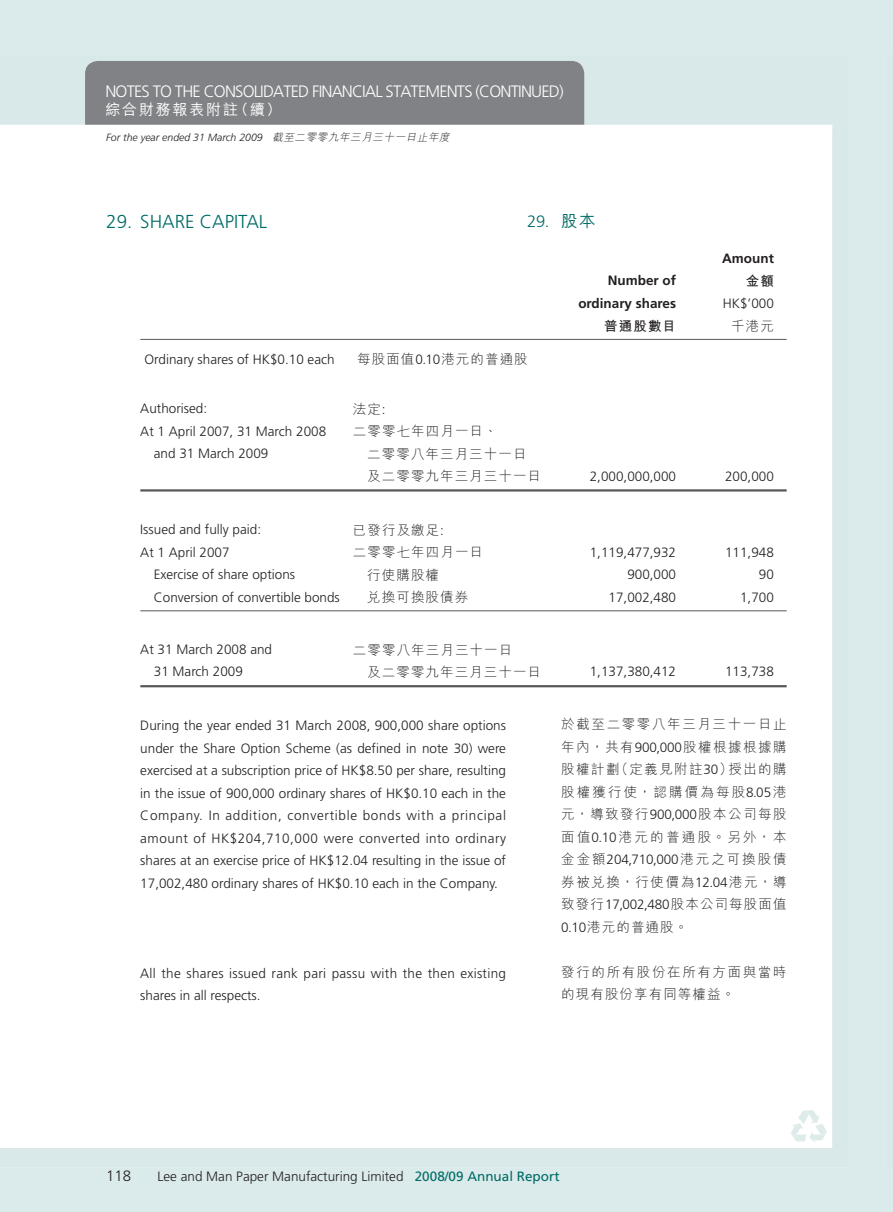
<style>
.page{position:relative;width:893px;height:1212px;background:#dbeaea}
.page>*{position:absolute;margin:0;border:0;box-sizing:border-box;transform-origin:0 0}
.t1{font:300 18.75px "Frutiger LT Std";color:#006c67}
.t2{font:300 16.5px "Frutiger LT Std";letter-spacing:-.05em;color:#fff}
.t3{font:300 16.5px "Frutiger LT Std";color:#006c67}
.t4{font:500 15px "M Hei HK";letter-spacing:.12em;color:#fff}
.t5{font:300 15px "Frutiger LT Std";color:#231f20}
.t6{font:300 13.5px/22.5px "Frutiger LT Std";color:#231f20}
.t7{font:300 13.5px/22.5px "M Hei HK";letter-spacing:.08em;color:#231f20}
.t8{font:300 13.5px/22.5px "Frutiger LT Std";letter-spacing:.02em;color:#231f20}
.t9{font:700 13.5px "Frutiger LT Std";color:#231f20}
.t10{font:300 13.5px/22.5px "M Hei HK";letter-spacing:.12em;color:#231f20}
.t11{font:700 13.5px "M Hei HK";letter-spacing:.08em;color:#231f20}
.t12{font:italic 300 10.5px "Frutiger LT Std";color:#231f20}
.s1{font-family:"M Hei HK"}
.s2{font-family:"M Hei HK";font-weight:500}
.s3{font-family:"Frutiger LT Std"}
.s4{font-weight:400;color:#006c67}
</style>
<div class="page">
<div style="left:0;top:72px;width:832px;height:1076px;background:#fff"></div>
<div style="left:85px;top:61px;width:499px;height:64px;background:#808285"></div>
<svg style="left:791px;top:1110px;width:35px;height:33px"></svg>
<hr style="left:140px;top:339px;width:647px;height:1px;background:#57585a">
<hr style="left:140px;top:489px;width:647px;height:2px;background:#57585a">
<hr style="left:140px;top:685px;width:647px;height:2px;background:#57585a">
<hr style="left:140px;top:610px;width:647px;height:1px;background:#57585a">
<p class="t2" style="left:105px;top:84px;width:460px">NOTES TO THE CONSOLIDATED FINANCIAL STATEMENTS (CONTINUED)</p>
<p class="t4" style="left:105px;top:104px;width:178px">綜合財務報表附註（續）</p>
<p class="t12" style="left:106px;top:133px;width:347px">For the year ended 31 March 2009 <span class="s1">截至二零零九年三月三十一日止年度</span></p>
<h1 class="t1" style="left:106px;top:214px;width:162px">29. SHARE CAPITAL</h1>
<p class="t3" style="left:527px;top:215px;width:70px">29. <span class="s2">股本</span></p>
<p class="t9" style="left:722px;top:253px;width:53px">Amount</p>
<p class="t9" style="left:608px;top:275px;width:70px">Number of</p>
<p class="t11" style="left:746px;top:276px;width:30px">金額</p>
<p class="t9" style="left:578px;top:298px;width:99px">ordinary shares</p>
<p class="t6" style="left:723px;top:293px;width:53px">HK$’000</p>
<p class="t11" style="left:604px;top:321px;width:73px">普通股數目</p>
<p class="t7" style="left:731px;top:316px;width:44px">千港元</p>
<p class="t6" style="left:145px;top:349px;width:192px">Ordinary shares of HK$0.10 each</p>
<p class="t7" style="left:357px;top:350px;width:172px">每股面值<span class="s3">0.10</span>港元的普通股</p>
<p class="t6" style="left:140px;top:398px;width:68px">Authorised:</p>
<p class="t7" style="left:353px;top:399px;width:34px">法定<span class="s3">:</span></p>
<p class="t6" style="left:154px;top:421px;width:174px;text-indent:-14px">At 1 April 2007, 31 March 2008 and 31 March 2009</p>
<p class="t7" style="left:367px;top:422px;width:175px;text-indent:-14px">二零零七年四月一日、<br>二零零八年三月三十一日及二零零九年三月三十一日</p>
<p class="t6" style="left:590px;top:466px;width:88px">2,000,000,000</p>
<p class="t6" style="left:725px;top:466px;width:50px">200,000</p>
<p class="t6" style="left:140px;top:519px;width:122px">Issued and fully paid:</p>
<p class="t7" style="left:353px;top:520px;width:93px">已發行及繳足<span class="s3">:</span></p>
<p class="t6" style="left:140px;top:542px;width:91px">At 1 April 2007</p>
<p class="t7" style="left:353px;top:543px;width:132px">二零零七年四月一日</p>
<p class="t6" style="left:590px;top:542px;width:88px">1,119,477,932</p>
<p class="t6" style="left:725px;top:542px;width:50px">111,948</p>
<p class="t6" style="left:154px;top:564px;width:143px">Exercise of share options</p>
<p class="t7" style="left:367px;top:565px;width:73px">行使購股權</p>
<p class="t6" style="left:627px;top:564px;width:50px">900,000</p>
<p class="t6" style="left:759px;top:564px;width:17px">90</p>
<p class="t6" style="left:154px;top:587px;width:188px">Conversion of convertible bonds</p>
<p class="t7" style="left:367px;top:588px;width:102px">兌換可換股債券</p>
<p class="t6" style="left:609px;top:587px;width:69px">17,002,480</p>
<p class="t6" style="left:740px;top:587px;width:35px">1,700</p>
<p class="t6" style="left:154px;top:639px;width:120px;text-indent:-14px">At 31 March 2008 and<br>31 March 2009</p>
<p class="t7" style="left:367px;top:640px;width:175px;text-indent:-14px">二零零八年三月三十一日<br>及二零零九年三月三十一日</p>
<p class="t6" style="left:140px;top:715px;width:367px;text-align:justify">During the year ended 31 March 2008, 900,000 share options under the Share Option Scheme (as defined in note 30) were exercised at a subscription price of HK$8.50 per share, resulting in the issue of 900,000 ordinary shares of HK$0.10 each in the Company. In addition, convertible bonds with a principal amount of HK$204,710,000 were converted into ordinary shares at an exercise price of HK$12.04 resulting in the issue of 17,002,480 ordinary shares of HK$0.10 each in the Company.</p>
<p class="t8" style="left:140px;top:963px;width:367px">All the shares issued rank pari passu with the then existing shares in all respects.</p>
<p class="t6" style="left:590px;top:661px;width:88px">1,137,380,412</p>
<p class="t6" style="left:725px;top:661px;width:50px">113,738</p>
<p class="t7" style="left:561px;top:715px;width:227px;text-align:justify">於截至二零零八年三月三十一日止年內，共有<span class="s3">900,000</span>股權根據根據購股權計劃（定義見附註<span class="s3">30</span>）授出的購股權獲行使，認購價為每股<span class="s3">8.05</span>港元，導致發行<span class="s3">900,000</span>股本公司每股面值<span class="s3">0.10</span>港元的普通股。另外，本</p>
<p class="t6" style="left:561px;top:849px;width:227px"><span class="s1">金金額</span>204,710,000<span class="s1">港元之可換股債</span></p>
<p class="t7" style="left:561px;top:872px;width:227px;text-align:justify">券被兌換，行使價為<span class="s3">12.04</span>港元，導致發行<span class="s3">17,002,480</span>股本公司每股面值<span class="s3">0.10</span>港元的普通股。</p>
<p class="t10" style="left:561px;top:962px;width:227px">發行的所有股份在所有方面與當時的現有股份享有同等權益。</p>
<p class="t5" style="left:106px;top:1170px;width:27px">118</p>
<p class="t6" style="left:157px;top:1165px;width:404px">Lee and Man Paper Manufacturing Limited <span class="s4">2008/09 Annual Report</span></p>
</div>
